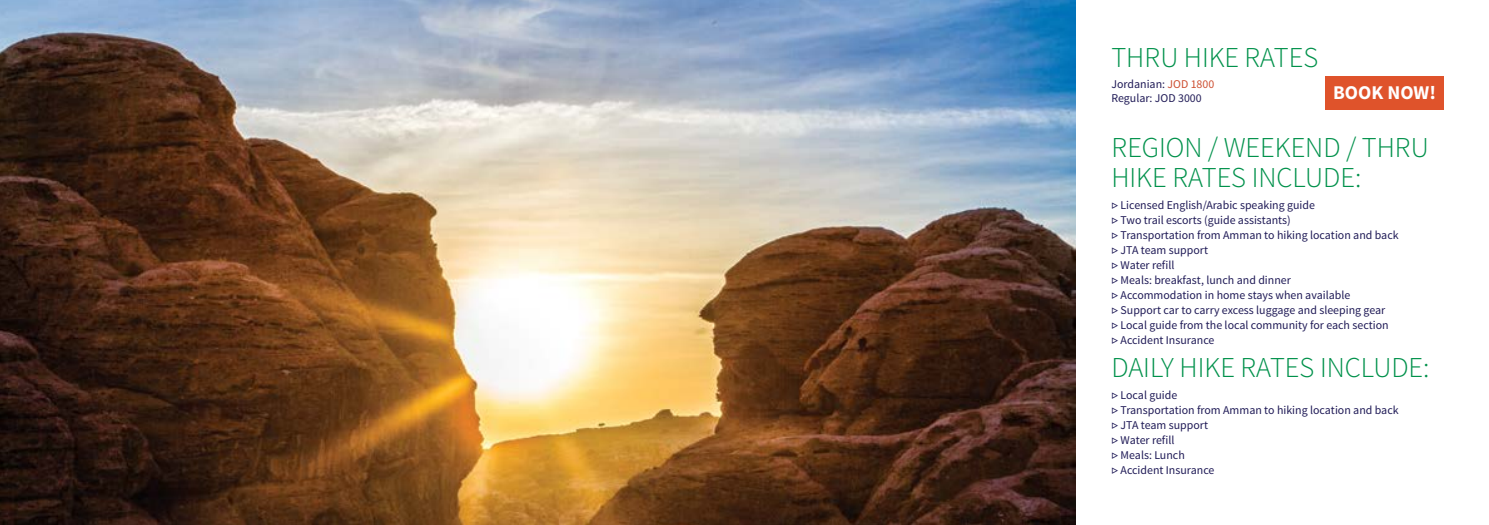
<style>
.page{position:relative;width:1489px;height:525px;background:#fff}
.page>*{position:absolute;margin:0;border:0;box-sizing:border-box;transform-origin:0 0}
.t1{font:300 28.75px/30px "Source Sans Pro";color:#00914b}
.t2{font:700 19.5px "Source Sans Pro";color:#fff}
.t3{font:11.88px/15px "Source Sans Pro";color:#201b57}
.s1{color:#cd4f31}
.s2{color:#211c57}
</style>
<div class="page">
<img style="left:0;top:0;width:1075px;height:524px">
<div style="left:1324px;top:76px;width:119px;height:34px;background:#df532b"></div>
<h1 class="t1" style="left:1111px;top:42px;width:208px">THRU HIKE RATES</h1>
<p class="t3" style="left:1111px;top:77px;width:104px;line-height:14.2px">Jordanian: <span class="s1">JOD 1800<br></span>Regular: <span class="s2">JOD 3000</span></p>
<h2 class="t2" style="left:1332px;top:80px;width:104px">BOOK NOW!</h2>
<h1 class="t1" style="left:1111px;top:133px;width:319px">REGION / WEEKEND / THRU<br>HIKE RATES INCLUDE:</h1>
<p class="t3" style="left:1111px;top:198px;width:289px">▷ Licensed English/Arabic speaking guide<br>▷ Two trail escorts (guide assistants)<br>▷ Transportation from Amman to hiking location and back ▷ JTA team support<br>▷ Water refill<br>▷ Meals: breakfast, lunch and dinner<br>▷ Accommodation in home stays when available<br>▷ Support car to carry excess luggage and sleeping gear<br>▷ Local guide from the local community for each section<br>▷ Accident Insurance</p>
<h1 class="t1" style="left:1111px;top:353px;width:319px">DAILY HIKE RATES INCLUDE:</h1>
<p class="t3" style="left:1111px;top:387px;width:289px">▷ Local guide<br>▷ Transportation from Amman to hiking location and back ▷ JTA team support<br>▷ Water refill<br>▷ Meals: Lunch<br>▷ Accident Insurance</p>
</div>
